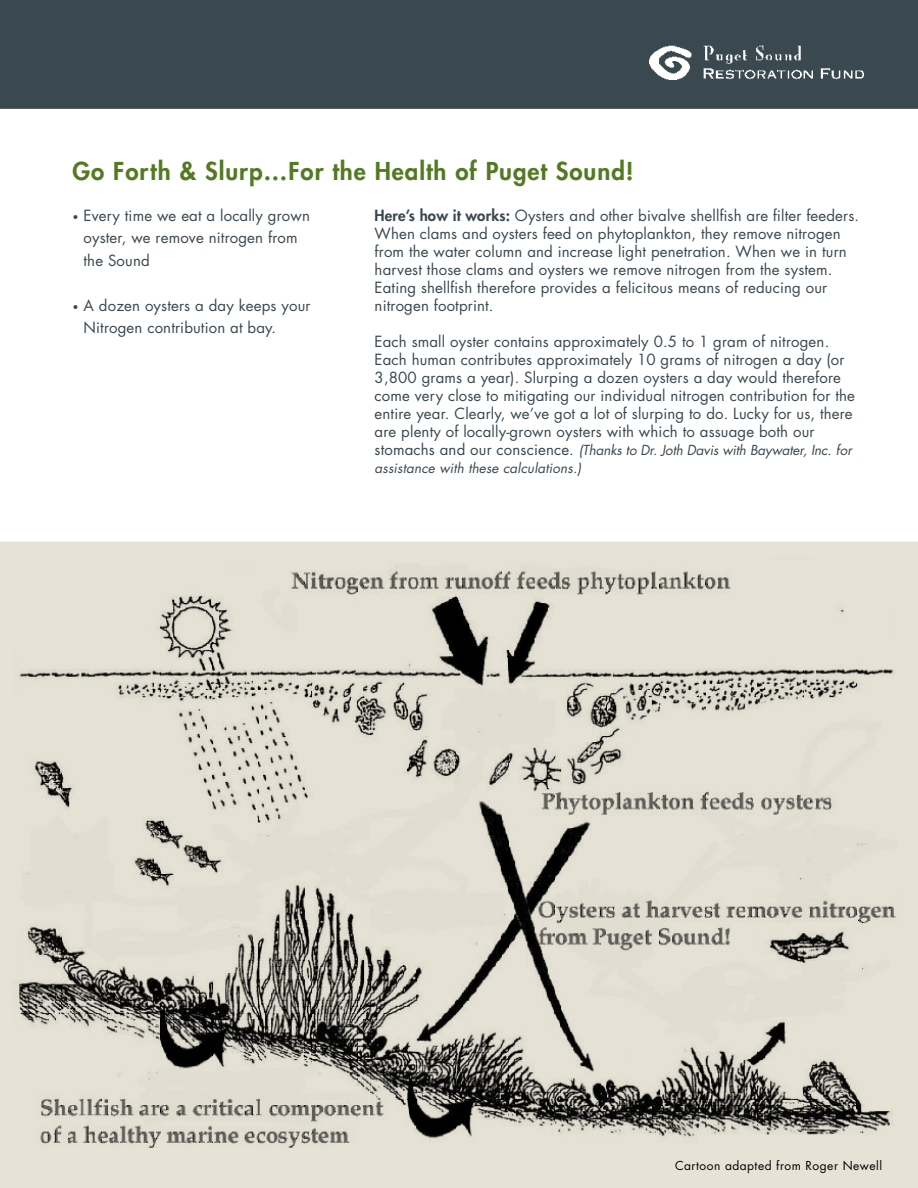
<style>
.page{position:relative;width:918px;height:1188px;background:#fff}
.page>*{position:absolute;margin:0;border:0;box-sizing:border-box;transform-origin:0 0}
.t1{font:800 24px "Futura";letter-spacing:.04em;color:#537a22}
.t2{font:15px/18px "Futura";letter-spacing:.01em;color:#3a484f}
.t3{font:italic 13.5px/18px "Futura";letter-spacing:.01em;color:#3a484f}
.t4{font:12px "Futura";letter-spacing:.04em;color:#000}
.s1{font-size:10.5px}
.s2{font-weight:800}
.s3{font-style:normal;font-size:15px}
</style>
<div class="page">
<div style="left:0;top:540px;width:918px;height:648px;background:#e6e3d6"></div>
<img style="left:18px;top:565px;width:878px;height:582px">
<hr style="left:0;top:538px;width:918px;height:3px;background:#fff">
<div style="left:0;top:0;width:918px;height:109px;background:#3a484f"></div>
<img style="left:649px;top:45px;width:215px;height:34px">
<h1 class="t1" style="left:73px;top:155px;width:563px">Go Forth &amp; Slurp…For the Health of Puget Sound!</h1>
<p class="t2" style="left:84px;top:204px;width:228px;line-height:22.5px;text-indent:-11px"><span class="s1">•</span> Every time we eat a locally grown oyster, we remove nitrogen from the Sound</p>
<p class="t2" style="left:84px;top:294px;width:229px;line-height:22.5px;text-indent:-11px"><span class="s1">•</span> A dozen oysters a day keeps your<br>Nitrogen contribution at bay.</p>
<p class="t2" style="left:375px;top:206px;width:486px"><span class="s2">Here’s how it works:</span> Oysters and other bivalve shellfish are filter feeders.<br>When clams and oysters feed on phytoplankton, they remove nitrogen from the water column and increase light penetration. When we in turn harvest those clams and oysters we remove nitrogen from the system.<br>Eating shellfish therefore provides a felicitous means of reducing our nitrogen footprint.</p>
<p class="t2" style="left:375px;top:332px;width:482px">Each small oyster contains approximately 0.5 to 1 gram of nitrogen.<br>Each human contributes approximately 10 grams of nitrogen a day (or 3,800 grams a year). Slurping a dozen oysters a day would therefore come very close to mitigating our individual nitrogen contribution for the entire year. Clearly, we’ve got a lot of slurping to do. Lucky for us, there are plenty of locally-grown oysters with which to assuage both our</p>
<p class="t3" style="left:375px;top:441px;width:479px"><span class="s3">stomachs and our conscience.</span> (Thanks to Dr. Joth Davis with Baywater, Inc. for assistance with these calculations.)</p>
<p class="t4" style="left:675px;top:1157px;width:209px">Cartoon adapted from Roger Newell</p>
</div>
